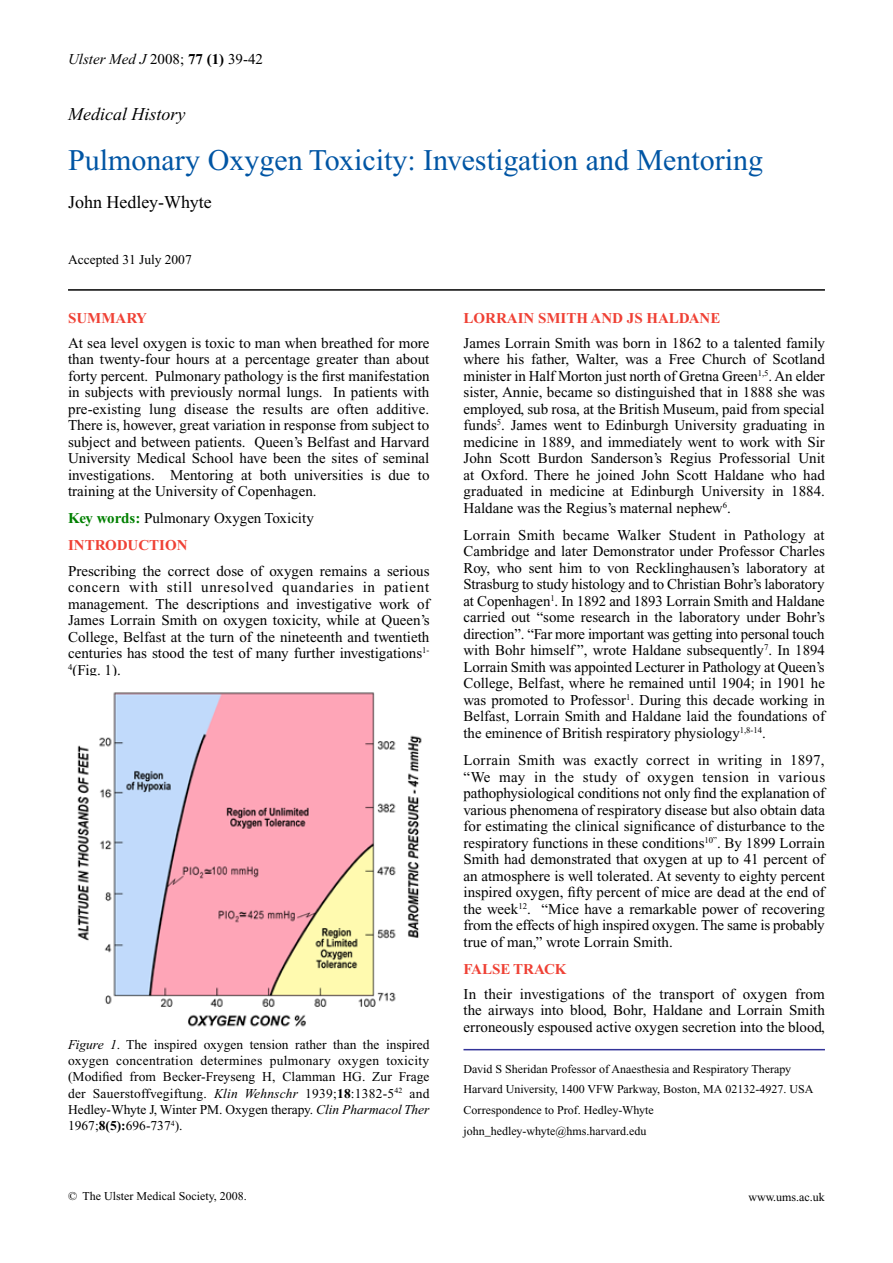
<style>
.page{position:relative;width:893px;height:1263px;background:#fff}
.page>*{position:absolute;margin:0;border:0;box-sizing:border-box;transform-origin:0 0}
.t1{font:30px "Times New Roman";color:#0055a4}
.t2{font:18px "Times New Roman";color:#000}
.t3{font:italic 18px "Times New Roman";color:#000}
.t4{font:15px/16.5px "Times New Roman";color:#000;text-align:justify}
.t5{font:700 15px "Times New Roman";color:#ef4135}
.t6{font:italic 15px "Times New Roman";color:#000}
.t7{font:13.5px/16.2px "Times New Roman";color:#000;text-align:justify}
.t8{font:12px/20.9px "Times New Roman";color:#000}
.s1{font-style:normal}
.s2{font-weight:700;font-style:normal}
.s3{font-weight:700;color:#008000}
.s4{font-weight:700;color:#ef4135}
.s5{font-style:italic}
.s6{font-weight:700}
</style>
<div class="page">
<hr style="left:68px;top:289px;width:757px;height:2px;background:#000">
<hr style="left:463px;top:1049px;width:362px;height:1px;background:#339">
<img style="left:77px;top:692px;width:345px;height:335px">
<p class="t6" style="left:68px;top:51px;width:196px">Ulster Med J <span class="s1">2008;</span> <span class="s2">77 (1)</span> <span class="s1">39-42</span></p>
<p class="t3" style="left:68px;top:105px;width:119px">Medical History</p>
<h1 class="t1" style="left:68px;top:144px;width:697px">Pulmonary Oxygen Toxicity: Investigation and Mentoring</h1>
<p class="t2" style="left:68px;top:192px;width:145px">John Hedley-Whyte</p>
<p class="t7" style="left:68px;top:251px;width:125px">Accepted 31 July 2007</p>
<p class="t5" style="left:68px;top:309px;width:80px">SUMMARY</p>
<p class="t4" style="left:68px;top:334px;width:363px">At sea level oxygen is toxic to man when breathed for more than twenty-four hours at a percentage greater than about forty percent. Pulmonary pathology is the first manifestation in subjects with previously normal lungs. In patients with pre-existing lung disease the results are often additive.<br>There is, however, great variation in response from subject to subject and between patients. Queen’s Belfast and Harvard University Medical School have been the sites of seminal investigations. Mentoring at both universities is due to training at the University of Copenhagen.</p>
<p class="t4" style="left:68px;top:505px;width:247px;line-height:27.2px"><span class="s3">Key words:</span> Pulmonary Oxygen Toxicity<br><span class="s4">INTRODUCTION</span></p>
<p class="t4" style="left:68px;top:562px;width:363px">Prescribing the correct dose of oxygen remains a serious concern with still unresolved quandaries in patient management. The descriptions and investigative work of James Lorrain Smith on oxygen toxicity, while at Queen’s College, Belfast at the turn of the nineteenth and twentieth centuries has stood the test of many further investigations<sup>1- 4</sup>(Fig. 1).</p>
<p class="t7" style="left:68px;top:1036px;width:363px"><span class="s5">Figure 1</span>. The inspired oxygen tension rather than the inspired oxygen concentration determines pulmonary oxygen toxicity (Modified from Becker-Freyseng H, Clamman HG. Zur Frage der Sauerstoffvegiftung. <span class="s5">Klin Wehnschr</span> 1939;<span class="s6">18</span>:1382-5<sup>42</sup> and Hedley-Whyte J, Winter PM. Oxygen therapy. <span class="s5">Clin Pharmacol Ther </span>1967;<span class="s6">8(5):</span>696-737<sup>4</sup>).</p>
<p class="t5" style="left:463px;top:309px;width:258px">LORRAIN SMITH AND JS HALDANE</p>
<p class="t4" style="left:463px;top:334px;width:363px">James Lorrain Smith was born in 1862 to a talented family where his father, Walter, was a Free Church of Scotland minister in Half Morton just north of Gretna Green<sup>1,5</sup>. An elder sister, Annie, became so distinguished that in 1888 she was employed, sub rosa, at the British Museum, paid from special funds<sup>5</sup>. James went to Edinburgh University graduating in medicine in 1889, and immediately went to work with Sir John Scott Burdon Sanderson’s Regius Professorial Unit at Oxford. There he joined John Scott Haldane who had graduated in medicine at Edinburgh University in 1884.<br>Haldane was the Regius’s maternal nephew<sup>6</sup>.</p>
<p class="t4" style="left:463px;top:527px;width:363px">Lorrain Smith became Walker Student in Pathology at Cambridge and later Demonstrator under Professor Charles Roy, who sent him to von Recklinghausen’s laboratory at Strasburg to study histology and to Christian Bohr’s laboratory at Copenhagen<sup>1</sup>. In 1892 and 1893 Lorrain Smith and Haldane carried out “some research in the laboratory under Bohr’s direction”. “Far more important was getting into personal touch with Bohr himself ”, wrote Haldane subsequently<sup>7</sup>. In 1894<br>Lorrain Smith was appointed Lecturer in Pathology at Queen’s College, Belfast, where he remained until 1904; in 1901 he was promoted to Professor<sup>1</sup>. During this decade working in Belfast, Lorrain Smith and Haldane laid the foundations of the eminence of British respiratory physiology<sup>1,8-14</sup>.</p>
<p class="t4" style="left:463px;top:752px;width:363px">Lorrain Smith was exactly correct in writing in 1897, “We may in the study of oxygen tension in various pathophysiological conditions not only find the explanation of various phenomena of respiratory disease but also obtain data for estimating the clinical significance of disturbance to the respiratory functions in these conditions<sup>10”</sup>. By 1899 Lorrain Smith had demonstrated that oxygen at up to 41 percent of an atmosphere is well tolerated. At seventy to eighty percent inspired oxygen, fifty percent of mice are dead at the end of the week<sup>12</sup>. “Mice have a remarkable power of recovering from the effects of high inspired oxygen. The same is probably true of man,” wrote Lorrain Smith.</p>
<p class="t5" style="left:463px;top:960px;width:105px">FALSE TRACK</p>
<p class="t4" style="left:463px;top:985px;width:363px">In their investigations of the transport of oxygen from the airways into blood, Bohr, Haldane and Lorrain Smith erroneously espoused active oxygen secretion into the blood,</p>
<p class="t8" style="left:463px;top:1058px;width:351px">David S Sheridan Professor of Anaesthesia and Respiratory Therapy Harvard University, 1400 VFW Parkway, Boston, MA 02132-4927. USA Correspondence to Prof. Hedley-Whyte john_hedley-whyte@hms.harvard.edu</p>
<p class="t8" style="left:68px;top:1186px;width:180px">© The Ulster Medical Society, 2008.</p>
<p class="t8" style="left:748px;top:1186px;width:78px">www.ums.ac.uk</p>
</div>
